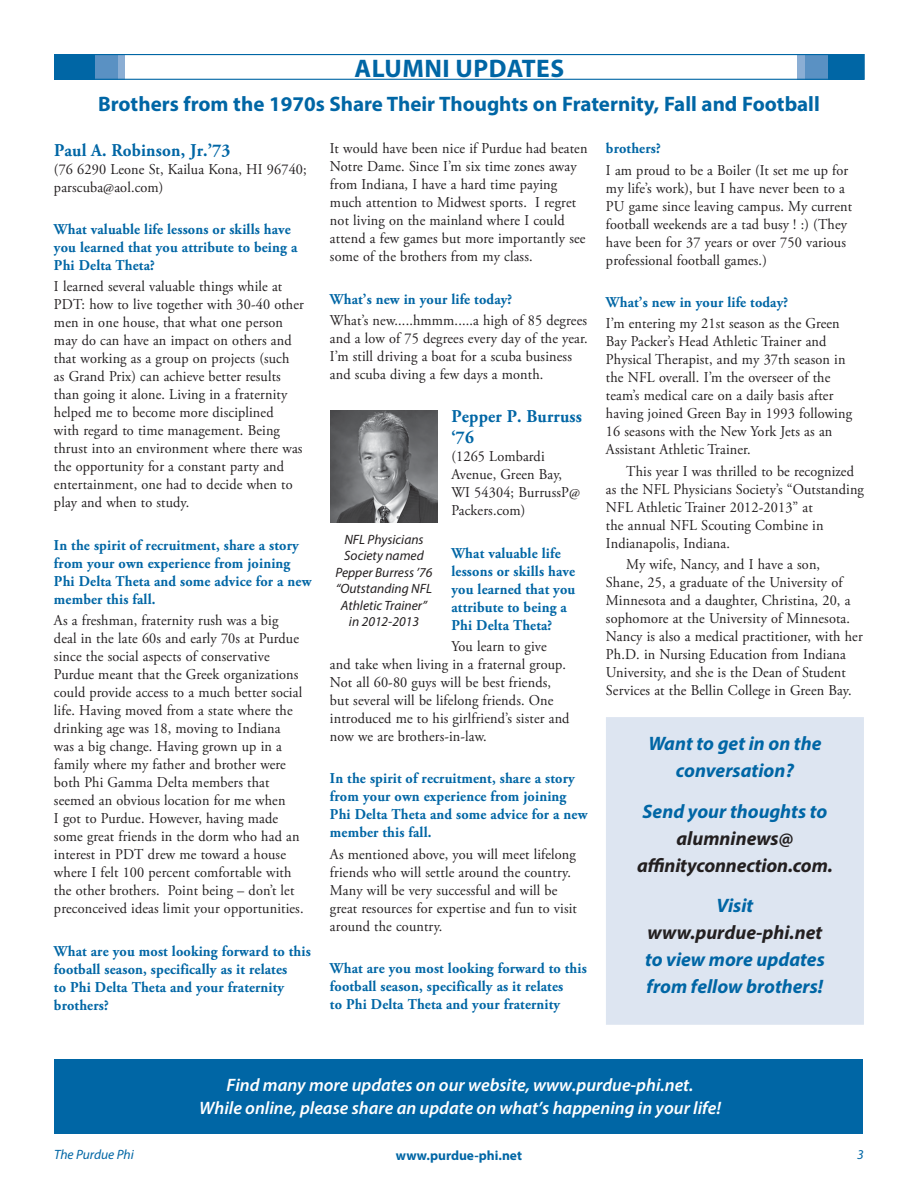
<style>
.page{position:relative;width:918px;height:1188px;background:#fff}
.page>*{position:absolute;margin:0;border:0;box-sizing:border-box;transform-origin:0 0}
.t1{font:700 25.5px "Myriad Pro";letter-spacing:.02em;color:#0066a5}
.t2{font:700 21px "Myriad Pro";color:#0066a5}
.t3{font:italic 700 19.5px/27px "Myriad Pro";color:#0066a5;text-align:center}
.t4{font:italic 700 19.5px/27px "Myriad Pro";color:#231f20;text-align:center}
.t5{font:italic 600 18px/22.5px "Myriad Pro";color:#fff;text-align:center}
.t6{font:700 18px/21.6px "Adobe Garamond Pro";letter-spacing:.01em;color:#0066a5;scale:.95 1}
.t7{font:15px/18px "Adobe Garamond Pro";letter-spacing:.01em;color:#231f20;scale:.95 1}
.t8{font:700 15px/18px "Adobe Garamond Pro";letter-spacing:.01em;color:#0066a5;scale:.95 1}
.t9{font:italic 13.5px/16.5px "Myriad Pro";color:#231f20;text-align:center}
.t10{font:700 13.5px "Myriad Pro";color:#0066a5}
.t11{font:italic 13.5px "Myriad Pro";color:#0066a5}
</style>
<div class="page">
<div style="left:55px;top:1059px;width:808px;height:75px;background:#0066a5"></div>
<div style="left:89px;top:54px;width:36px;height:26px;background:#8baed4"></div>
<div style="left:82px;top:54px;width:36px;height:26px;background:#5a91c3"></div>
<div style="left:54px;top:54px;width:41px;height:26px;background:#0066a5"></div>
<div style="left:797px;top:54px;width:36px;height:26px;background:#8baed4"></div>
<div style="left:805px;top:54px;width:36px;height:26px;background:#5a91c3"></div>
<div style="left:828px;top:54px;width:36px;height:26px;background:#0066a5"></div>
<div style="left:56px;top:54px;width:809px;height:26px;border:1px solid #0066a5"></div>
<div style="left:606px;top:717px;width:258px;height:308px;background:#dde5f1"></div>
<img style="left:330px;top:411px;width:108px;height:112px">
<h1 class="t1" style="left:355px;top:52px;width:50px">Alumn</h1>
<h1 class="t1" style="left:443px;top:52px;width:123px">i Updates</h1>
<h2 class="t2" style="left:98px;top:90px;width:723px">Brothers from the 1970s Share Their Thoughts on Fraternity, Fall and Football</h2>
<p class="t6" style="left:54px;top:139px;width:187px">Paul A. Robinson, Jr.’73</p>
<p class="t7" style="left:54px;top:160px;width:268px">(76 6290 Leone St, Kailua Kona, HI 96740; parscuba@aol.com)</p>
<p class="t8" style="left:54px;top:221px;width:258px">What valuable life lessons or skills have you learned that you attribute to being a<br>Phi Delta Theta?</p>
<p class="t7" style="left:54px;top:278px;width:265px">I learned several valuable things while at PDT: how to live together with 30-40 other men in one house, that what one person may do can have an impact on others and that working as a group on projects (such<br>as Grand Prix) can achieve better results than going it alone. Living in a fraternity helped me to become more disciplined<br>with regard to time management. Being thrust into an environment where there was the opportunity for a constant party and entertainment, one had to decide when to play and when to study.</p>
<p class="t8" style="left:54px;top:536px;width:272px">In the spirit of recruitment, share a story from your own experience from joining Phi Delta Theta and some advice for a new member this fall.</p>
<p class="t7" style="left:54px;top:612px;width:264px">As a freshman, fraternity rush was a big deal in the late 60s and early 70s at Purdue since the social aspects of conservative Purdue meant that the Greek organizations could provide access to a much better social life. Having moved from a state where the drinking age was 18, moving to Indiana was a big change. Having grown up in a family where my father and brother were both Phi Gamma Delta members that seemed an obvious location for me when<br>I got to Purdue. However, having made some great friends in the dorm who had an interest in PDT drew me toward a house where I felt 100 percent comfortable with the other brothers. Point being – don’t let preconceived ideas limit your opportunities.</p>
<p class="t8" style="left:54px;top:942px;width:272px">What are you most looking forward to this football season, specifically as it relates<br>to Phi Delta Theta and your fraternity brothers?</p>
<p class="t7" style="left:330px;top:140px;width:273px">It would have been nice if Purdue had beaten Notre Dame. Since I’m six time zones away from Indiana, I have a hard time paying much attention to Midwest sports. I regret not living on the mainland where I could attend a few games but more importantly see some of the brothers from my class.</p>
<p class="t8" style="left:330px;top:290px;width:193px">What’s new in your life today?</p>
<p class="t7" style="left:330px;top:312px;width:273px">What’s new.....hmmm.....a high of 85 degrees and a low of 75 degrees every day of the year.<br>I’m still driving a boat for a scuba business and scuba diving a few days a month.</p>
<p class="t6" style="left:451px;top:405px;width:139px">Pepper P. Burruss ‘76</p>
<p class="t7" style="left:451px;top:448px;width:137px">(1265 Lombardi<br>Avenue, Green Bay,<br>WI 54304; BurrussP@<br>Packers.com)</p>
<p class="t8" style="left:451px;top:544px;width:132px">What valuable life lessons or skills have you learned that you attribute to being a<br>Phi Delta Theta?</p>
<p class="t7" style="left:330px;top:638px;width:254px;text-indent:121px">You learn to give and take when living in a fraternal group.<br>Not all 60-80 guys will be best friends, but several will be lifelong friends. One introduced me to his girlfriend’s sister and now we are brothers-in-law.</p>
<p class="t8" style="left:330px;top:770px;width:272px">In the spirit of recruitment, share a story from your own experience from joining Phi Delta Theta and some advice for a new member this fall.</p>
<p class="t7" style="left:330px;top:845px;width:261px">As mentioned above, you will meet lifelong friends who will settle around the country.<br>Many will be very successful and will be great resources for expertise and fun to visit around the country.</p>
<p class="t8" style="left:330px;top:960px;width:272px">What are you most looking forward to this football season, specifically as it relates<br>to Phi Delta Theta and your fraternity</p>
<p class="t9" style="left:336px;top:531px;width:98px">NFL Physicians<br>Society named<br>Pepper Burress ’76 “Outstanding NFL<br>Athletic Trainer” in 2012-2013</p>
<p class="t8" style="left:606px;top:140px;width:59px">brothers?</p>
<p class="t7" style="left:606px;top:161px;width:261px">I am proud to be a Boiler (It set me up for my life’s work), but I have never been to a PU game since leaving campus. My current football weekends are a tad busy ! :) (They have been for 37 years or over 750 various professional football games.)</p>
<p class="t8" style="left:606px;top:294px;width:193px">What’s new in your life today?</p>
<p class="t7" style="left:606px;top:315px;width:260px">I’m entering my 21st season as the Green Bay Packer’s Head Athletic Trainer and Physical Therapist, and my 37th season in the NFL overall. I’m the overseer of the team’s medical care on a daily basis after having joined Green Bay in 1993 following 16 seasons with the New York Jets as an Assistant Athletic Trainer.</p>
<p class="t7" style="left:606px;top:462px;width:273px;text-indent:20px">This year I was thrilled to be recognized as the NFL Physicians Society’s “Outstanding NFL Athletic Trainer 2012-2013” at<br>the annual NFL Scouting Combine in Indianapolis, Indiana.</p>
<p class="t7" style="left:606px;top:556px;width:272px;text-indent:20px">My wife, Nancy, and I have a son,<br>Shane, 25, a graduate of the University of Minnesota and a daughter, Christina, 20, a sophomore at the University of Minnesota.<br>Nancy is also a medical practitioner, with her Ph.D. in Nursing Education from Indiana University, and she is the Dean of Student Services at the Bellin College in Green Bay.</p>
<h3 class="t3" style="left:648px;top:730px;width:175px">Want to get in on the conversation?</h3>
<h3 class="t3" style="left:643px;top:797px;width:186px">Send your thoughts to</h3>
<h3 class="t4" style="left:637px;top:824px;width:197px">alumninews@ affinityconnection.com.</h3>
<h3 class="t3" style="left:717px;top:892px;width:38px">Visit</h3>
<h3 class="t4" style="left:648px;top:919px;width:176px">www.purdue-phi.net</h3>
<h3 class="t3" style="left:645px;top:946px;width:181px;text-align:left">to view more updates from fellow brothers!</h3>
<p class="t5" style="left:199px;top:1073px;width:523px">Find many more updates on our website, www.purdue-phi.net.<br>While online, please share an update on what’s happening in your life!</p>
<p class="t11" style="left:54px;top:1146px;width:81px">The Purdue Phi</p>
<p class="t10" style="left:396px;top:1146px;width:128px">www.purdue-phi.net</p>
<p class="t11" style="left:857px;top:1146px;width:8px">3</p>
</div>
